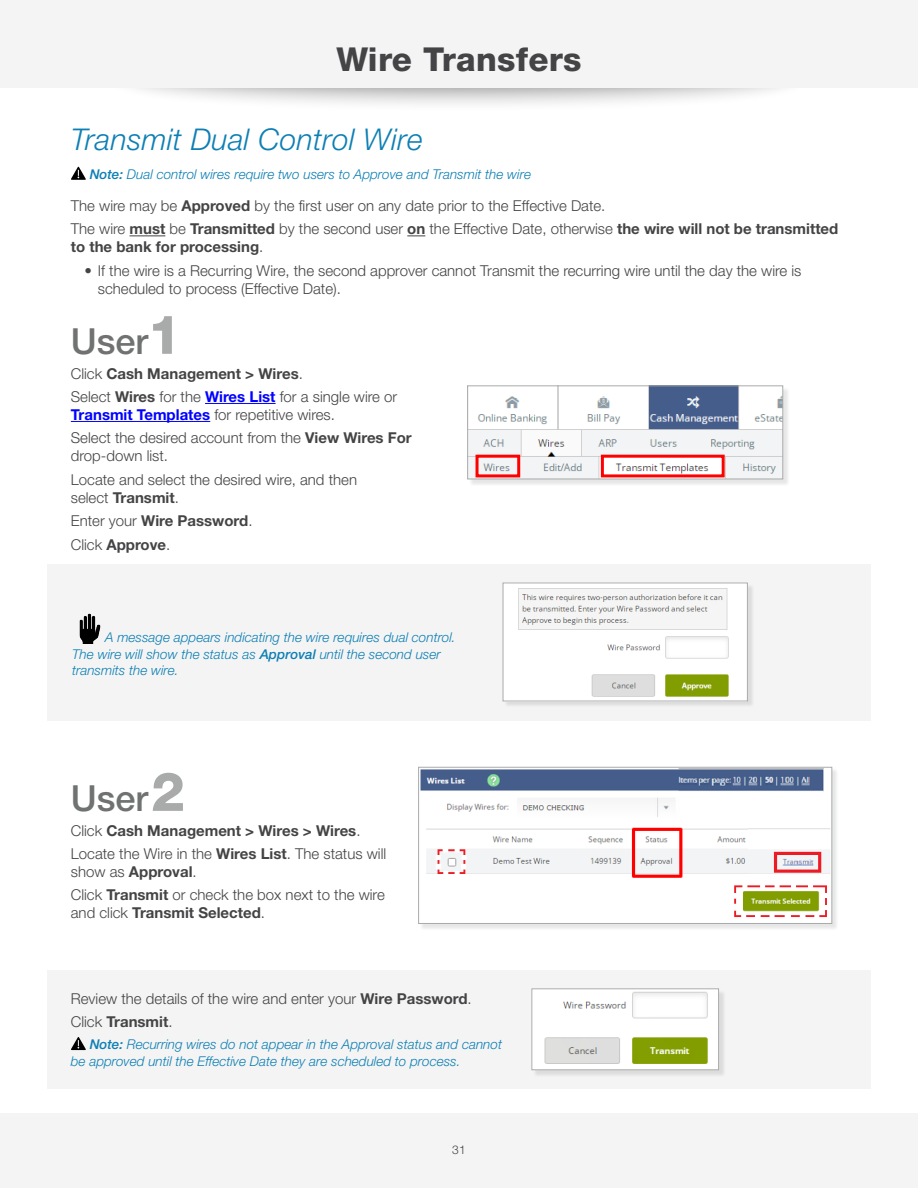
<style>
.page{position:relative;width:918px;height:1188px;background:#fff}
.page>*{position:absolute;margin:0;border:0;box-sizing:border-box;transform-origin:0 0}
.t1{font:500 36px "Helvetica Neue LT Std";color:#707272}
.t2{font:800 33px "Helvetica Neue LT Std";letter-spacing:.01em;color:#444446}
.t3{font:italic 300 30px "Helvetica Neue LT Std";letter-spacing:.01em;color:#0d7fb4}
.t4{font:300 15px/23.4px "Helvetica Neue LT Std";color:#444446}
.t5{font:700 15px/23.4px "Helvetica Neue LT Std";color:#444446}
.t6{font:italic 300 13.5px/16.5px "Helvetica Neue LT Std";color:#0d7fb4}
.t7{font:300 12px "Helvetica Neue LT Std";color:#444446}
.s1{font-weight:500}
.s2{font-weight:700}
.s3{font-weight:300}
.s4{font-weight:800;font-size:54px;color:#a9aaaa}
.s5{font-weight:700;color:#00f}
</style>
<div class="page">
<div style="left:0;top:1113px;width:918px;height:75px;background:#f4f4f4"></div>
<div style="left:98px;top:6px;width:722px;height:107px;background:#000;opacity:.4"></div>
<div style="left:0;top:0;width:918px;height:88px;background:#f4f4f4"></div>
<div style="left:47px;top:564px;width:824px;height:157px;background:#f4f4f4"></div>
<div style="left:47px;top:970px;width:824px;height:119px;background:#f4f4f4"></div>
<hr style="left:205px;top:403px;width:71px;height:1px;background:#00f">
<hr style="left:71px;top:421px;width:139px;height:1px;background:#00f">
<svg style="left:71px;top:1037px;width:15px;height:13px"></svg>
<svg style="left:71px;top:167px;width:15px;height:13px"></svg>
<hr style="left:130px;top:236px;width:35px;height:1px;background:#444446">
<svg style="left:407px;top:236px;width:18px;height:1px"></svg>
<div style="left:468px;top:386px;width:322px;height:100px;background:#000;opacity:.1"></div>
<img style="left:469px;top:388px;width:312px;height:89px">
<div style="left:467px;top:386px;width:316px;height:93px;border:1px solid #a9aaaa"></div>
<div style="left:419px;top:768px;width:420px;height:162px;background:#000;opacity:.1"></div>
<img style="left:420px;top:769px;width:410px;height:153px">
<div style="left:418px;top:767px;width:414px;height:157px;border:1px solid #a9aaaa"></div>
<div style="left:504px;top:583px;width:250px;height:125px;background:#000;opacity:.1"></div>
<img style="left:505px;top:585px;width:241px;height:114px">
<div style="left:503px;top:583px;width:245px;height:118px;border:1px solid #a9aaaa"></div>
<div style="left:533px;top:989px;width:192px;height:88px;background:#000;opacity:.1"></div>
<img style="left:534px;top:991px;width:183px;height:77px">
<div style="left:532px;top:989px;width:187px;height:81px;border:1px solid #a9aaaa"></div>
<img style="left:79px;top:613px;width:22px;height:31px">
<div style="left:476px;top:455px;width:44px;height:22px;border:3px solid #f00"></div>
<div style="left:601px;top:455px;width:124px;height:22px;border:3px solid #f00"></div>
<h2 class="t2" style="left:336px;top:39px;width:247px">Wire Transfers</h2>
<h3 class="t3" style="left:71px;top:121px;width:353px">Transmit Dual Control Wire</h3>
<p class="t6" style="left:90px;top:166px;width:443px"><span class="s1">Note:</span> Dual control wires require two users to Approve and Transmit the wire</p>
<p class="t4" style="left:71px;top:194px;width:769px">The wire may be <span class="s2">Approved</span> by the first user on any date prior to the Effective Date.<br>The wire <span class="s2">must</span> be <span class="s2">Transmitted</span> by the second user <span class="s2">on</span> the Effective Date, otherwise <span class="s2">the wire will not be transmitted</span></p>
<p class="t5" style="left:71px;top:235px;width:191px">to the bank for processing<span class="s3">.</span></p>
<p class="t4" style="left:98px;top:261px;width:705px;line-height:18px;text-indent:-14px">• If the wire is a Recurring Wire, the second approver cannot Transmit the recurring wire until the day the wire is scheduled to process (Effective Date).</p>
<h1 class="t1" style="left:71px;top:320px;width:112px">User <span class="s4">1</span></h1>
<p class="t4" style="left:71px;top:361px;width:328px">Click <span class="s2">Cash Management &gt; Wires</span>.<br>Select <span class="s2">Wires</span> for the <span class="s5">Wires List</span> for a single wire or</p>
<p class="t4" style="left:71px;top:403px;width:342px"><span class="s5">Transmit Templates</span> for repetitive wires.<br>Select the desired account from the <span class="s2">View Wires For</span></p>
<p class="t4" style="left:71px;top:444px;width:288px">drop-down list.<br>Locate and select the desired wire, and then</p>
<p class="t5" style="left:71px;top:485px;width:180px"><span class="s3">select</span> Transmit<span class="s3">.<br>Enter your</span> Wire Password<span class="s3">.<br>Click</span> Approve<span class="s3">.</span></p>
<p class="t6" style="left:72px;top:629px;width:385px;text-indent:33px">A message appears indicating the wire requires dual control.<br>The wire will show the status as <span class="s1">Approval</span> until the second user transmits the wire.</p>
<h1 class="t1" style="left:71px;top:777px;width:116px">User <span class="s4">2</span></h1>
<p class="t4" style="left:71px;top:818px;width:317px">Click <span class="s2">Cash Management &gt; Wires &gt; Wires</span>.<br>Locate the Wire in the <span class="s2">Wires List</span>. The status will</p>
<p class="t4" style="left:71px;top:860px;width:315px">show as <span class="s2">Approval</span>.<br>Click <span class="s2">Transmit</span> or check the box next to the wire</p>
<p class="t5" style="left:71px;top:901px;width:193px"><span class="s3">and click</span> Transmit Selected<span class="s3">.</span></p>
<p class="t4" style="left:71px;top:986px;width:400px">Review the details of the wire and enter your <span class="s2">Wire Password</span>.<br>Click <span class="s2">Transmit</span>.</p>
<p class="t6" style="left:71px;top:1036px;width:433px;text-indent:19px"><span class="s1">Note:</span> Recurring wires do not appear in the Approval status and cannot be approved until the Effective Date they are scheduled to process.</p>
<p class="t7" style="left:452px;top:1142px;width:15px">31</p>
</div>
